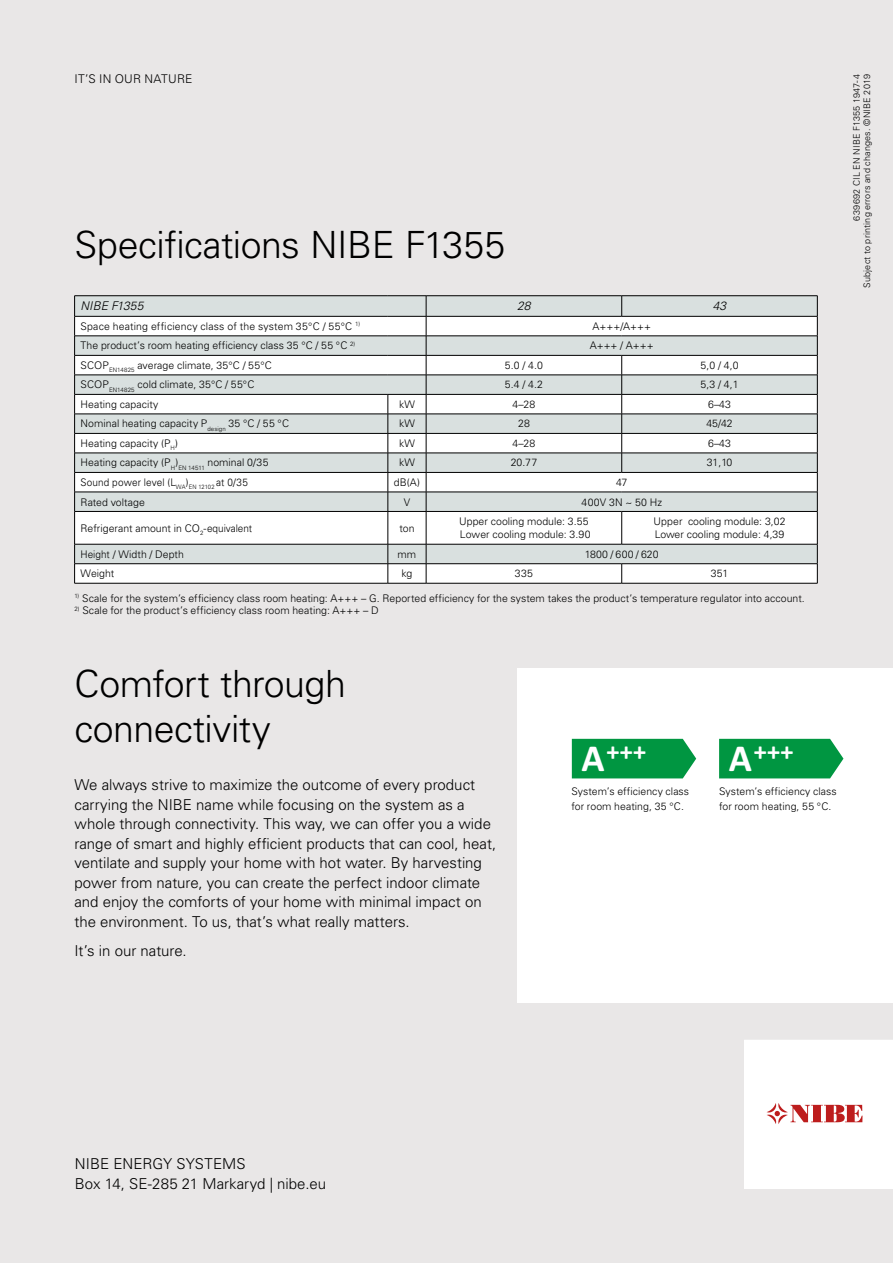
<style>
.page{position:relative;width:893px;height:1263px;background:#e9e7e7}
.page>*{position:absolute;margin:0;border:0;box-sizing:border-box;transform-origin:0 0}
.t1{font:300 37.5px/45px "Univers LT Pro 45";letter-spacing:-.01em;color:#000}
.t2{font:700 26.1px "Calibri";color:#fff}
.t3{font:300 15px/19.5px "Univers LT Pro 45";color:#000}
.t4{font:300 12px "Univers LT Pro 45";letter-spacing:.015em;color:#000}
.t5{font:italic 300 12px "Univers LT Pro 45";letter-spacing:.005em;color:#000}
.t6{font:300 10.5px/13.2px "Univers LT Pro 45";letter-spacing:.005em;color:#000}
.t7{font:300 10.5px "Univers LT Pro 45";letter-spacing:.005em;color:#000;scale:.95 1}
.t8{font:300 10.5px "Univers LT Pro 45";letter-spacing:.025em;color:#000}
.t9{font:300 9px/10.5px "Univers LT Pro 45";letter-spacing:.02em;color:#000;text-align:right}
.s1{font-size:38.25px}
</style>
<div class="page">
<div style="left:518px;top:668px;width:375px;height:334px;background:#fff"></div>
<div style="left:744px;top:1040px;width:149px;height:148px;background:#fff"></div>
<div style="left:572px;top:739px;width:124px;height:39px;background:#009641"></div>
<div style="left:719px;top:739px;width:124px;height:39px;background:#009641"></div>
<svg style="left:75px;top:512px;width:742px;height:71px;fill:#fff"></svg>
<hr style="left:74px;top:295px;width:314px;height:1px;background:#000">
<hr style="left:388px;top:295px;width:38px;height:1px;background:#000">
<hr style="left:426px;top:295px;width:196px;height:1px;background:#000">
<hr style="left:622px;top:295px;width:195px;height:1px;background:#000">
<hr style="left:74px;top:511px;width:314px;height:1px;background:#000">
<hr style="left:74px;top:512px;width:1px;height:32px;background:#000">
<hr style="left:388px;top:511px;width:38px;height:1px;background:#000">
<hr style="left:388px;top:512px;width:1px;height:32px;background:#000">
<hr style="left:426px;top:511px;width:196px;height:1px;background:#000">
<hr style="left:426px;top:512px;width:1px;height:32px;background:#000">
<hr style="left:622px;top:511px;width:195px;height:1px;background:#000">
<hr style="left:621px;top:512px;width:1px;height:32px;background:#000">
<hr style="left:817px;top:512px;width:1px;height:32px;background:#000">
<hr style="left:74px;top:544px;width:314px;height:1px;background:#000">
<hr style="left:388px;top:544px;width:38px;height:1px;background:#000">
<hr style="left:426px;top:544px;width:196px;height:1px;background:#000">
<hr style="left:622px;top:544px;width:195px;height:1px;background:#000">
<hr style="left:74px;top:563px;width:314px;height:1px;background:#000">
<svg style="left:74px;top:544px;width:1px;height:39px"></svg>
<hr style="left:388px;top:563px;width:38px;height:1px;background:#000">
<svg style="left:388px;top:544px;width:1px;height:39px"></svg>
<hr style="left:426px;top:563px;width:196px;height:1px;background:#000">
<svg style="left:426px;top:544px;width:1px;height:39px"></svg>
<hr style="left:622px;top:563px;width:195px;height:1px;background:#000">
<svg style="left:621px;top:564px;width:1px;height:19px"></svg>
<svg style="left:817px;top:544px;width:1px;height:39px"></svg>
<hr style="left:74px;top:583px;width:314px;height:1px;background:#000">
<hr style="left:388px;top:583px;width:38px;height:1px;background:#000">
<hr style="left:426px;top:583px;width:196px;height:1px;background:#000">
<hr style="left:622px;top:583px;width:195px;height:1px;background:#000">
<svg style="left:74px;top:296px;width:744px;height:215px"></svg>
<p class="t4" style="left:74px;top:72px;width:120px">IT’S IN OUR NATURE</p>
<h1 class="t1" style="left:74px;top:222px;width:433px">Specifications NIBE F1355</h1>
<p class="t5" style="left:81px;top:299px;width:64px">NIBE F1355</p>
<p class="t5" style="left:517px;top:299px;width:15px">28</p>
<p class="t5" style="left:713px;top:299px;width:15px">43</p>
<p class="t6" style="left:81px;top:320px;width:281px">Space heating efficiency class of the system 35°C / 55°C <sup>1)</sup></p>
<p class="t6" style="left:592px;top:320px;width:60px">A+++/A+++</p>
<p class="t6" style="left:81px;top:339px;width:276px">The product’s room heating efficiency class 35 °C / 55 °C <sup>2)</sup></p>
<p class="t6" style="left:590px;top:339px;width:66px">A+++ / A+++</p>
<p class="t6" style="left:81px;top:359px;width:193px">SCOP<sub>EN14825</sub> average climate, 35°C / 55°C</p>
<p class="t6" style="left:505px;top:359px;width:40px">5.0 / 4.0</p>
<p class="t6" style="left:701px;top:359px;width:39px">5,0 / 4,0</p>
<p class="t6" style="left:81px;top:378px;width:175px">SCOP<sub>EN14825</sub> cold climate, 35°C / 55°C</p>
<p class="t6" style="left:505px;top:378px;width:40px">5.4 / 4.2</p>
<p class="t6" style="left:701px;top:378px;width:39px">5,3 / 4,1</p>
<p class="t6" style="left:81px;top:398px;width:79px">Heating capacity</p>
<p class="t6" style="left:399px;top:398px;width:17px">kW</p>
<p class="t6" style="left:513px;top:398px;width:24px">4–28</p>
<p class="t6" style="left:708px;top:398px;width:24px">6–43</p>
<p class="t6" style="left:81px;top:417px;width:210px">Nominal heating capacity P<sub>design</sub> 35 °C / 55 °C</p>
<p class="t6" style="left:399px;top:417px;width:17px">kW</p>
<p class="t6" style="left:518px;top:417px;width:13px">28</p>
<p class="t6" style="left:706px;top:417px;width:28px">45/42</p>
<p class="t6" style="left:81px;top:437px;width:99px">Heating capacity (P<sub>H</sub>)</p>
<p class="t6" style="left:399px;top:437px;width:17px">kW</p>
<p class="t6" style="left:513px;top:437px;width:24px">4–28</p>
<p class="t6" style="left:708px;top:437px;width:24px">6–43</p>
<p class="t6" style="left:81px;top:456px;width:190px">Heating capacity (P<sub>H</sub>)<sub>EN</sub> <sub>14511</sub> nominal 0/35</p>
<p class="t6" style="left:399px;top:456px;width:17px">kW</p>
<p class="t6" style="left:511px;top:456px;width:28px">20.77</p>
<p class="t6" style="left:707px;top:456px;width:27px">31,10</p>
<p class="t7" style="left:81px;top:476px;width:178px">Sound power level (L<sub>WA</sub>)<sub>EN</sub> <sub>12102</sub> at 0/35</p>
<p class="t6" style="left:394px;top:476px;width:28px">dB(A)</p>
<p class="t6" style="left:616px;top:476px;width:13px">47</p>
<p class="t6" style="left:81px;top:495px;width:66px">Rated voltage</p>
<p class="t6" style="left:404px;top:495px;width:8px">V</p>
<p class="t8" style="left:581px;top:495px;width:82px">400V 3N ~ 50 Hz</p>
<p class="t6" style="left:81px;top:521px;width:173px">Refrigerant amount in CO<sub>2</sub>-equivalent</p>
<p class="t6" style="left:399px;top:521px;width:17px">ton</p>
<p class="t6" style="left:459px;top:515px;width:133px">Upper cooling module: 3.55<br>Lower cooling module: 3.90</p>
<p class="t6" style="left:654px;top:515px;width:133px">Upper cooling module: 3,02<br>Lower cooling module: 4,39</p>
<p class="t7" style="left:81px;top:548px;width:110px">Height / Width / Depth</p>
<p class="t6" style="left:398px;top:547px;width:20px">mm</p>
<p class="t6" style="left:585px;top:547px;width:75px">1800 / 600 / 620</p>
<p class="t6" style="left:81px;top:567px;width:35px">Weight</p>
<p class="t6" style="left:402px;top:567px;width:12px">kg</p>
<p class="t6" style="left:515px;top:567px;width:20px">335</p>
<p class="t6" style="left:711px;top:567px;width:19px">351</p>
<p class="t6" style="left:74px;top:591px;width:732px"><sup>1)</sup> Scale for the system’s efficiency class room heating: A+++ – G. Reported efficiency for the system takes the product’s temperature regulator into account.</p>
<p class="t6" style="left:74px;top:604px;width:306px"><sup>2)</sup> Scale for the product’s efficiency class room heating: A+++ – D</p>
<p class="t9" style="left:851px;top:288px;width:215px;rotate:-90deg">639692 CIL EN NIBE F1355 1947-4<br>Subject to printing errors and changes. ©NIBE 2019</p>
<h1 class="t1" style="left:74px;top:661px;width:273px">Comfort through connectivity</h1>
<p class="t3" style="left:74px;top:775px;width:423px">We always strive to maximize the outcome of every product carrying the NIBE name while focusing on the system as a whole through connectivity. This way, we can offer you a wide range of smart and highly efficient products that can cool, heat, ventilate and supply your home with hot water. By harvesting power from nature, you can create the perfect indoor climate and enjoy the comforts of your home with minimal impact on the environment. To us, that’s what really matters.</p>
<h3 class="t3" style="left:74px;top:941px;width:114px">It’s in our nature.</h3>
<h2 class="t2" style="left:582px;top:735px;width:66px"><span class="s1">A</span>+++</h2>
<h2 class="t2" style="left:729px;top:735px;width:66px"><span class="s1">A</span>+++</h2>
<p class="t6" style="left:571px;top:784px;width:119px;line-height:15px">System’s efficiency class for room heating, 35 °C.</p>
<p class="t6" style="left:719px;top:784px;width:119px;line-height:15px">System’s efficiency class for room heating, 55 °C.</p>
<h3 class="t3" style="left:75px;top:1154px;width:253px">NIBE ENERGY SYSTEMS<br>Box 14, SE-285 21 Markaryd | nibe.eu</h3>
</div>
